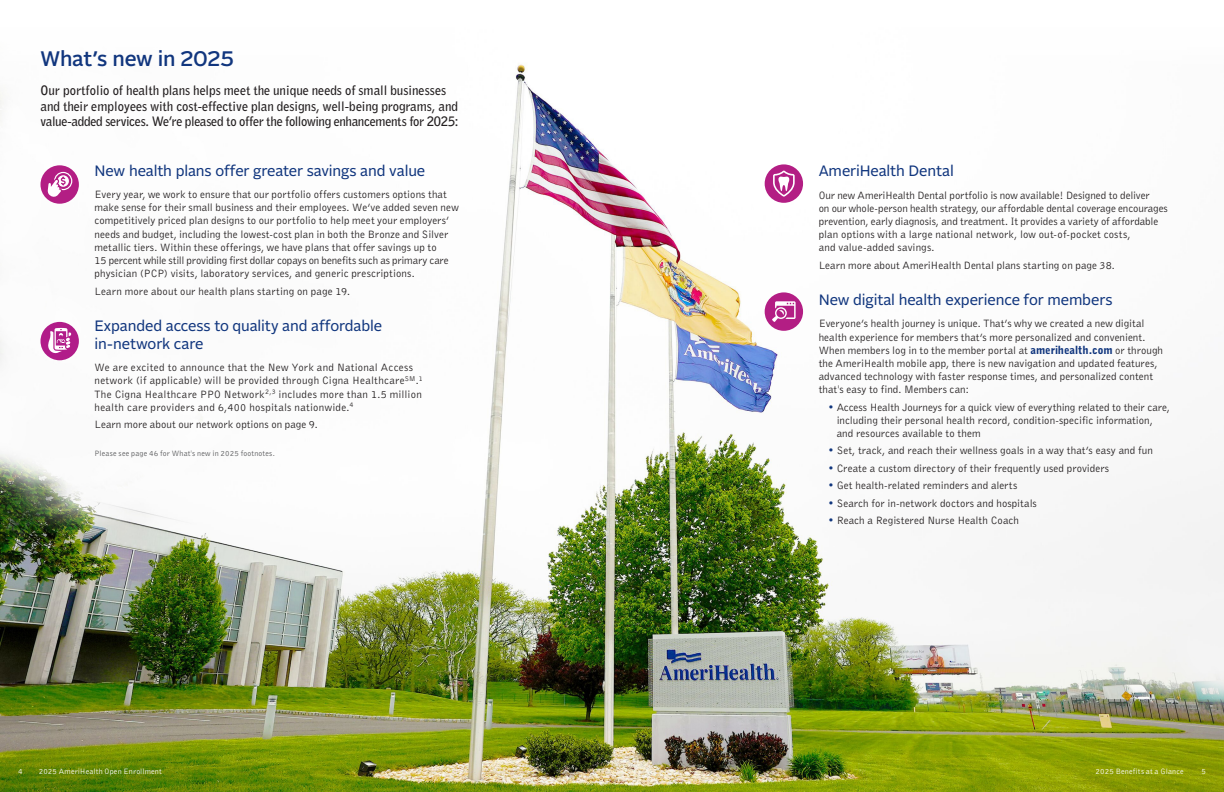
<style>
.page{position:relative;width:1224px;height:792px;background:#fff}
.page>*{position:absolute;margin:0;border:0;box-sizing:border-box;transform-origin:0 0}
.AH_BODY_H1{font:500 21px "Alrightv 2 Normal LP";letter-spacing:-.01em;color:#11367e}
.AH_BODY_H2{font:15px/18px "Alrightv 2 Normal LP";letter-spacing:-.01em;color:#11367e}
.AH_BODY_PRE_H1{font:700 13px/15.6px "Bell Gothic";color:#231f20}
.AH_BODY{font:11px/13.2px "Bell Gothic";letter-spacing:.005em;color:#231f20}
.AH_BODY-2{font:11px/13.2px "Bell Gothic";letter-spacing:.025em;color:#231f20}
.AH_PG___and_FOOTERS{font:8px "Bell Gothic";letter-spacing:.02em;color:#fff}
.AHNJ-DISCLAIMER-GRAY{font:8px "Bell Gothic";letter-spacing:.02em;color:#57585a}
.s1{font-weight:900;color:#11367e}
.s2{color:#11367e}
</style>
<div class="page">
<img style="left:0;top:64px;width:1224px;height:728px">
<svg style="left:40px;top:165px;width:39px;height:39px"></svg>
<div style="left:765px;top:164px;width:38px;height:39px;background:#b31e84;border-radius:50%"></div>
<div style="left:765px;top:292px;width:38px;height:39px;background:#b31e84;border-radius:50%"></div>
<svg style="left:772px;top:301px;width:24px;height:21px"></svg>
<div style="left:40px;top:322px;width:39px;height:38px;background:#b11c89;border-radius:50%"></div>
<svg style="left:57px;top:175px;width:12px;height:12px"></svg>
<div style="left:54px;top:172px;width:18px;height:18px;border:1px solid #fff;border-radius:50%"></div>
<svg style="left:46px;top:175px;width:21px;height:23px"></svg>
<svg style="left:773px;top:171px;width:22px;height:26px"></svg>
<svg style="left:48px;top:328px;width:23px;height:26px"></svg>
<p class="AH_BODY_H1" style="left:40px;top:44px;width:195px">What’s new in 2025</p>
<p class="AH_BODY_PRE_H1" style="left:40px;top:83px;width:420px">Our portfolio of health plans helps meet the unique needs of small businesses and their employees with cost-effective plan designs, well-being programs, and value-added services. We’re pleased to offer the following enhancements for 2025:</p>
<p class="AH_BODY_H2" style="left:94px;top:161px;width:332px">New health plans offer greater savings and value</p>
<p class="AH_BODY" style="left:94px;top:188px;width:366px">Every year, we work to ensure that our portfolio offers customers options that make sense for their small business and their employees. We’ve added seven new competitively priced plan designs to our portfolio to help meet your employers’ needs and budget, including the lowest-cost plan in both the Bronze and Silver metallic tiers. Within these offerings, we have plans that offer savings up to<br>15 percent while still providing first dollar copays on benefits such as primary care physician (PCP) visits, laboratory services, and generic prescriptions.</p>
<p class="AH_BODY" style="left:94px;top:285px;width:257px">Learn more about our health plans starting on page 19.</p>
<p class="AH_BODY_H2" style="left:94px;top:316px;width:289px">Expanded access to quality and affordable in-network care</p>
<p class="AH_BODY-2" style="left:94px;top:361px;width:330px">We are excited to announce that the New York and National Access network (if applicable) will be provided through Cigna Healthcare<sup>SM</sup>.<sup>1<br></sup>The Cigna Healthcare PPO Network<sup>2,3</sup> includes more than 1.5 million health care providers and 6,400 hospitals nationwide.<sup>4</sup></p>
<p class="AH_BODY" style="left:94px;top:418px;width:225px">Learn more about our network options on page 9.</p>
<p class="AHNJ-DISCLAIMER-GRAY" style="left:94px;top:448px;width:182px">Please see page 46 for What's new in 2025 footnotes.</p>
<p class="AH_BODY_H2" style="left:819px;top:161px;width:137px">AmeriHealth Dental</p>
<p class="AH_BODY" style="left:819px;top:188px;width:351px">Our new AmeriHealth Dental portfolio is now available! Designed to deliver<br>on our whole-person health strategy, our affordable dental coverage encourages prevention, early diagnosis, and treatment. It provides a variety of affordable plan options with a large national network, low out-of-pocket costs,<br>and value-added savings.</p>
<p class="AH_BODY" style="left:819px;top:259px;width:298px">Learn more about AmeriHealth Dental plans starting on page 38.</p>
<p class="AH_BODY_H2" style="left:819px;top:290px;width:295px">New digital health experience for members</p>
<p class="AH_BODY" style="left:819px;top:317px;width:346px">Everyone’s health journey is unique. That’s why we created a new digital health experience for members that’s more personalized and convenient.<br>When members log in to the member portal at <span class="s1">amerihealth.com</span> or through the AmeriHealth mobile app, there is new navigation and updated features, advanced technology with faster response times, and personalized content that's easy to find. Members can:</p>
<p class="AH_BODY" style="left:837px;top:400px;width:335px;text-indent:-9px"><span class="s2">•</span> Access Health Journeys for a quick view of everything related to their care, including their personal health record, condition-specific information, and resources available to them</p>
<p class="AH_BODY" style="left:828px;top:444px;width:327px"><span class="s2">•</span> Set, track, and reach their wellness goals in a way that’s easy and fun</p>
<p class="AH_BODY" style="left:828px;top:461px;width:283px"><span class="s2">•</span> Create a custom directory of their frequently used providers</p>
<p class="AH_BODY" style="left:828px;top:479px;width:191px"><span class="s2">•</span> Get health-related reminders and alerts</p>
<p class="AH_BODY" style="left:828px;top:496px;width:211px"><span class="s2">•</span> Search for in-network doctors and hospitals</p>
<p class="AH_BODY" style="left:828px;top:514px;width:193px"><span class="s2">•</span> Reach a Registered Nurse Health Coach</p>
<p class="AH_PG___and_FOOTERS" style="left:18px;top:766px;width:6px">4</p>
<p class="AH_PG___and_FOOTERS" style="left:39px;top:766px;width:124px">2025 AmeriHealth Open Enrollment</p>
<p class="AH_PG___and_FOOTERS" style="left:1096px;top:766px;width:90px">2025 Benefits at a Glance</p>
<p class="AH_PG___and_FOOTERS" style="left:1202px;top:766px;width:6px">5</p>
</div>
